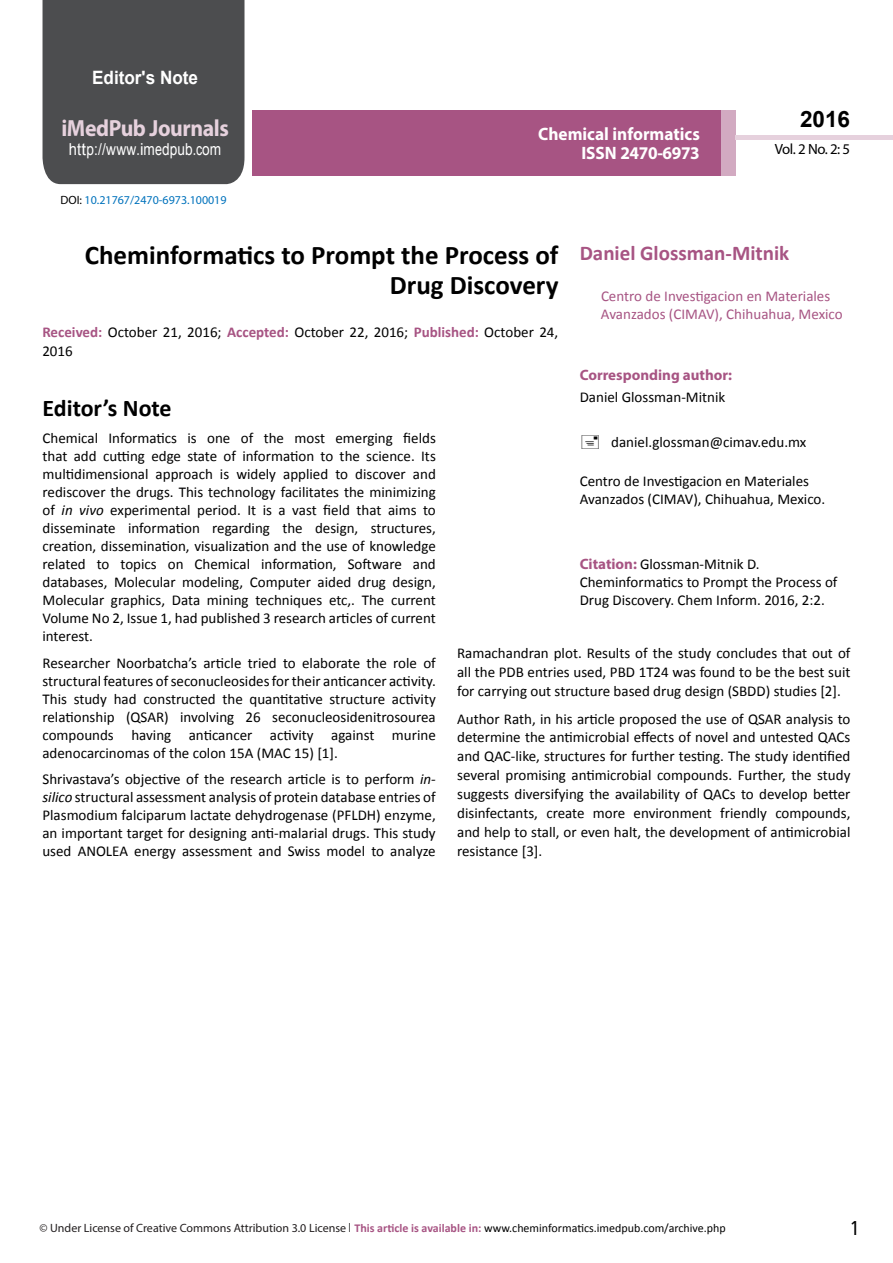
<style>
.page{position:relative;width:893px;height:1263px;background:#fff}
.page>*{position:absolute;margin:0;border:0;box-sizing:border-box;transform-origin:0 0}
.t1{font:700 27px/29.7px "Calibri";color:#000;text-align:right}
.t2{font:25.5px "Tunga";color:#000}
.t3{font:700 24px "Calibri";color:#000}
.t4{font:700 23.4px "Myriad Pro";letter-spacing:-.02em;color:#e6d1dd;scale:.93 1}
.t5{font:700 22.5px "Arial";color:#000}
.t6{font:700 21px "Calibri";color:#a75483}
.t7{font:700 18.45px "Arial";color:#fff;scale:.93 1}
.t8{font:700 18px/19.8px "Myriad Pro";color:#fff;text-align:right;scale:.96 1}
.t9{font:16.5px "Arial";letter-spacing:.01em;color:#fff;scale:.89 1}
.t10{font:15px/18px "Calibri";color:#000;text-align:justify}
.t11{font:15px/18px "Calibri";color:#a75483}
.t12{font:700 15px "Myriad Pro";color:#a75483}
.t13{font:14.85px "Myriad Pro";color:#000}
.t14{font:12px "Myriad Pro";color:#221e1f}
.t15{font:12px "Myriad Pro";color:#0072bc}
.s1{font-family:"Calibri"}
.s2{color:#000}
.s3{font-weight:700;color:#a75483}
.s4{font-style:italic}
.s5{font-family:"Myriad Pro";font-weight:700;color:#a75483}
.s6{font-family:"Tunga";color:#000}
.s7{font-family:"Calibri";font-weight:700;color:#a75483}
.s8{font-family:"Calibri";color:#000}
</style>
<div class="page">
<div style="left:43px;top:0;width:201px;height:184px;background:#4c4d4f"></div>
<div style="left:720px;top:110px;width:16px;height:66px;background:#d2aac1"></div>
<div style="left:252px;top:110px;width:469px;height:66px;background:#a75483"></div>
<div style="left:736px;top:135px;width:157px;height:5px;background:#e6d1dd"></div>
<p class="t7" style="left:92px;top:65px;width:115px">Editor's Note</p>
<h3 class="t4" style="left:61px;top:113px;width:181px">iMedPub Journals</h3>
<p class="t9" style="left:69px;top:139px;width:173px">http://www<span class="s1">.</span>imedpub<span class="s1">.</span>com</p>
<p class="t15" style="left:60px;top:192px;width:168px"><span class="s2">DOI:</span> 10.21767/2470-6973.100019</p>
<p class="t8" style="left:538px;top:123px;width:170px">Chemical informatics<br>ISSN 2470-6973</p>
<h3 class="t5" style="left:800px;top:104px;width:52px">2016</h3>
<p class="t13" style="left:775px;top:140px;width:77px">Vol. 2 No. 2: 5</p>
<h1 class="t1" style="left:85px;top:240px;width:475px">Cheminformatics to Prompt the Process of<br>Drug Discovery</h1>
<p class="t10" style="left:42px;top:323px;width:517px;line-height:18.8px"><span class="s3">Received:</span> October 21, 2016; <span class="s3">Accepted:</span> October 22, 2016; <span class="s3">Published:</span> October 24,<br>2016</p>
<h3 class="t6" style="left:580px;top:239px;width:211px">Daniel Glossman-Mitnik</h3>
<p class="t11" style="left:601px;top:287px;width:243px">Centro de Investigacion en Materiales<br>Avanzados (CIMAV), Chihuahua, Mexico</p>
<h3 class="t3" style="left:43px;top:393px;width:131px">Editor’s Note</h3>
<p class="t10" style="left:42px;top:429px;width:395px">Chemical Informatics is one of the most emerging fields that add cutting edge state of information to the science. Its multidimensional approach is widely applied to discover and rediscover the drugs. This technology facilitates the minimizing of <span class="s4">in vivo</span> experimental period. It is a vast field that aims to disseminate information regarding the design, structures, creation, dissemination, visualization and the use of knowledge related to topics on Chemical information, Software and databases, Molecular modeling, Computer aided drug design, Molecular graphics, Data mining techniques etc,. The current Volume No 2, Issue 1, had published 3 research articles of current interest.</p>
<p class="t10" style="left:42px;top:654px;width:395px">Researcher Noorbatcha’s article tried to elaborate the role of structural features of seconucleosides for their anticancer activity.<br>This study had constructed the quantitative structure activity relationship (QSAR) involving 26 seconucleosidenitrosourea compounds having anticancer activity against murine adenocarcinomas of the colon 15A (MAC 15) [1].</p>
<p class="t10" style="left:42px;top:770px;width:395px">Shrivastava’s objective of the research article is to perform <span class="s4">in&shy;silico</span> structural assessment analysis of protein database entries of Plasmodium falciparum lactate dehydrogenase (PFLDH) enzyme, an important target for designing anti-malarial drugs. This study used ANOLEA energy assessment and Swiss model to analyze</p>
<p class="t12" style="left:580px;top:365px;width:154px">Corresponding author:</p>
<p class="t10" style="left:580px;top:388px;width:147px">Daniel Glossman-Mitnik</p>
<p class="t10" style="left:611px;top:433px;width:197px">daniel.glossman@cimav.edu.mx</p>
<p class="t10" style="left:580px;top:472px;width:247px">Centro de Investigacion en Materiales<br>Avanzados (CIMAV), Chihuahua, Mexico.</p>
<p class="t10" style="left:580px;top:555px;width:259px;text-align:left"><span class="s5">Citation:</span> Glossman-Mitnik D.<br>Cheminformatics to Prompt the Process of<br>Drug Discovery. Chem Inform. 2016, 2:2.</p>
<p class="t10" style="left:457px;top:644px;width:395px;line-height:18.9px">Ramachandran plot. Results of the study concludes that out of all the PDB entries used, PBD 1T24 was found to be the best suit for carrying out structure based drug design (SBDD) studies [2].</p>
<p class="t10" style="left:457px;top:709px;width:395px;line-height:18.9px">Author Rath, in his article proposed the use of QSAR analysis to determine the antimicrobial effects of novel and untested QACs and QAC-like, structures for further testing. The study identified several promising antimicrobial compounds. Further, the study suggests diversifying the availability of QACs to develop better disinfectants, create more environment friendly compounds, and help to stall, or even halt, the development of antimicrobial resistance [3].</p>
<p class="t14" style="left:40px;top:1220px;width:688px">© Under License of Creative Commons Attribution 3.0 License <span class="s6">|</span> <span class="s7">This article is available in:</span> <span class="s8">www.cheminformatics.imedpub.com/archive.php</span></p>
<h2 class="t2" style="left:851px;top:1211px;width:9px">1</h2>
</div>
